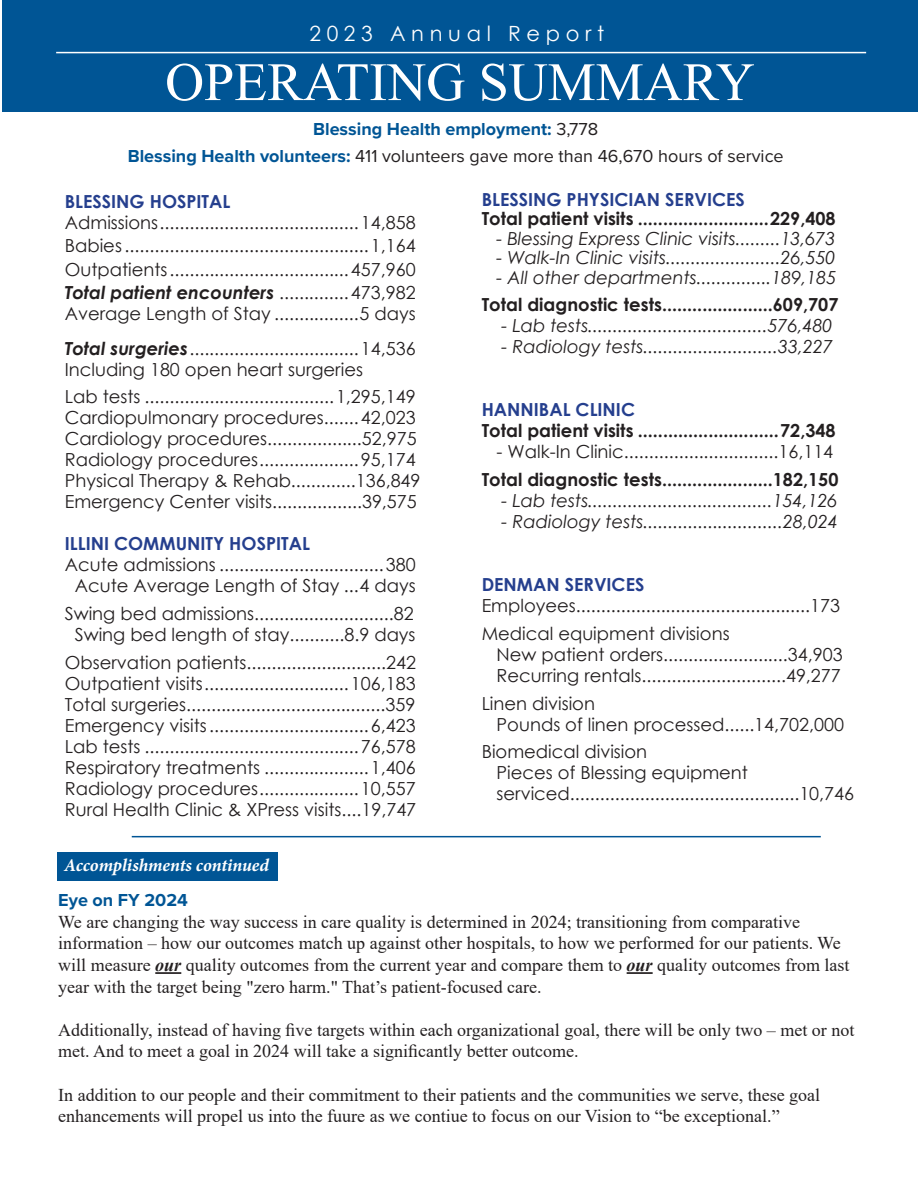
<style>
.page{position:relative;width:918px;height:1188px;background:#fff}
.page>*{position:absolute;margin:0;border:0;box-sizing:border-box;transform-origin:0 0}
.t1{font:54px "Times New Roman";color:#fff}
.t2{font:21px "Century Gothic";letter-spacing:.27em;color:#fff}
.t3{font:18px/21px "Century Gothic";color:#231f20}
.t4{font:18px/21.6px "Times New Roman";color:#231f20}
.t5{font:italic 18px "Century Gothic";color:#231f20}
.t6{font:700 18px "Century Gothic";color:#231f20}
.t7{font:700 18px "Century Gothic";color:#253f8e}
.t8{font:18px "Proxima Nova";color:#231f20}
.t9{font:italic 700 18px "Century Gothic";color:#231f20}
.t10{font:700 18px "Proxima Nova";color:#005595}
.t11{font:italic 700 18px "Minion Pro";letter-spacing:-.005em;color:#fff}
.s1{font-weight:400;color:#231f20}
.s2{font-weight:700;color:#005595}
.s3{font-weight:400;font-style:normal}
.s4{font-weight:700;font-style:italic}
</style>
<div class="page">
<div style="left:57px;top:852px;width:221px;height:29px;background:#005595"></div>
<div style="left:2px;top:1px;width:916px;height:111px;background:#005595"></div>
<hr style="left:56px;top:52px;width:810px;height:1px;background:#fff">
<hr style="left:132px;top:836px;width:689px;height:1px;background:#005595">
<hr style="left:155px;top:972px;width:26px;height:2px;background:#231f20">
<hr style="left:627px;top:972px;width:26px;height:2px;background:#231f20">
<p class="t2" style="left:309px;top:18px;width:296px">2023 Annual Report</p>
<p class="t1" style="left:165px;top:44px;width:591px">OPERATING SUMMARY</p>
<p class="t10" style="left:313px;top:116px;width:287px">Blessing Health employment: <span class="s1">3,778</span></p>
<p class="t8" style="left:128px;top:143px;width:657px"><span class="s2">Blessing Health volunteers:</span> 411 volunteers gave more than 46,670 hours of service</p>
<p class="t7" style="left:482px;top:186px;width:265px">BLESSING PHYSICIAN SERVICES</p>
<p class="t6" style="left:482px;top:205px;width:355px">Total patient visits ..........................229,408</p>
<p class="t5" style="left:497px;top:226px;width:340px">- Blessing Express Clinic visits.........13,673</p>
<p class="t5" style="left:497px;top:245px;width:340px">- Walk-In Clinic visits.......................26,550</p>
<p class="t5" style="left:497px;top:265px;width:341px">- All other departments...............189,185</p>
<p class="t6" style="left:482px;top:291px;width:358px">Total diagnostic tests......................609,707</p>
<p class="t5" style="left:502px;top:313px;width:333px">- Lab tests....................................576,480</p>
<p class="t5" style="left:502px;top:334px;width:333px">- Radiology tests...........................33,227</p>
<p class="t7" style="left:65px;top:188px;width:167px">BLESSING HOSPITAL</p>
<p class="t3" style="left:65px;top:212px;width:352px">Admissions........................................14,858</p>
<p class="t3" style="left:65px;top:235px;width:352px">Babies.................................................1,164</p>
<p class="t3" style="left:65px;top:258px;width:352px">Outpatients....................................457,960</p>
<p class="t9" style="left:65px;top:279px;width:352px">Total patient encounters <span class="s3">..............473,982</span></p>
<p class="t3" style="left:65px;top:303px;width:352px">Average Length of Stay .................5 days</p>
<p class="t3" style="left:65px;top:337px;width:352px"><span class="s4">Total surgeries</span>..................................14,536</p>
<p class="t3" style="left:65px;top:358px;width:300px">Including 180 open heart surgeries</p>
<p class="t3" style="left:65px;top:386px;width:352px">Lab tests ......................................1,295,149</p>
<p class="t3" style="left:65px;top:407px;width:352px">Cardiopulmonary procedures.......42,023</p>
<p class="t3" style="left:65px;top:428px;width:353px">Cardiology procedures...................52,975</p>
<p class="t3" style="left:65px;top:449px;width:352px">Radiology procedures....................95,174</p>
<p class="t3" style="left:65px;top:470px;width:357px">Physical Therapy &amp; Rehab.............136,849</p>
<p class="t3" style="left:65px;top:491px;width:354px">Emergency Center visits..................39,575</p>
<p class="t7" style="left:65px;top:530px;width:247px">ILLINI COMMUNITY HOSPITAL</p>
<p class="t3" style="left:65px;top:554px;width:352px">Acute admissions .................................380</p>
<p class="t3" style="left:75px;top:575px;width:343px">Acute Average Length of Stay ...4 days</p>
<p class="t3" style="left:65px;top:603px;width:350px">Swing bed admissions............................82</p>
<p class="t3" style="left:75px;top:624px;width:342px">Swing bed length of stay...........8.9 days</p>
<p class="t3" style="left:65px;top:652px;width:353px">Observation patients............................242</p>
<p class="t3" style="left:65px;top:673px;width:352px">Outpatient visits.............................106,183</p>
<p class="t3" style="left:65px;top:694px;width:352px">Total surgeries........................................359</p>
<p class="t3" style="left:65px;top:715px;width:352px">Emergency visits................................6,423</p>
<p class="t3" style="left:65px;top:736px;width:352px">Lab tests ...........................................76,578</p>
<p class="t3" style="left:65px;top:757px;width:352px">Respiratory treatments .....................1,406</p>
<p class="t3" style="left:65px;top:778px;width:352px">Radiology procedures....................10,557</p>
<p class="t3" style="left:65px;top:799px;width:353px">Rural Health Clinic &amp; XPress visits....19,747</p>
<p class="t7" style="left:482px;top:396px;width:155px">HANNIBAL CLINIC</p>
<p class="t6" style="left:482px;top:417px;width:355px">Total patient visits ............................72,348</p>
<p class="t3" style="left:497px;top:441px;width:338px">- Walk-In Clinic...............................16,114</p>
<p class="t6" style="left:482px;top:466px;width:358px">Total diagnostic tests......................182,150</p>
<p class="t5" style="left:502px;top:488px;width:338px">- Lab tests.....................................154,126</p>
<p class="t5" style="left:502px;top:509px;width:338px">- Radiology tests............................28,024</p>
<p class="t7" style="left:482px;top:571px;width:164px">DENMAN SERVICES</p>
<p class="t3" style="left:482px;top:592px;width:360px;line-height:27.8px">Employees...............................................173<br>Medical equipment divisions</p>
<p class="t3" style="left:497px;top:644px;width:348px">New patient orders.........................34,903<br>Recurring rentals.............................49,277</p>
<p class="t3" style="left:497px;top:692px;width:349px;text-indent:-15px">Linen division<br>Pounds of linen processed......14,702,000</p>
<p class="t3" style="left:497px;top:741px;width:359px;text-indent:-15px">Biomedical division<br>Pieces of Blessing equipment serviced..............................................10,746</p>
<p class="t11" style="left:64px;top:852px;width:207px">Accomplishments continued</p>
<p class="t10" style="left:58px;top:887px;width:131px">Eye on FY 2024</p>
<p class="t4" style="left:58px;top:911px;width:793px">We are changing the way success in care quality is determined in 2024; transitioning from comparative information – how our outcomes match up against other hospitals, to how we performed for our patients. We will measure <span class="s4">our</span> quality outcomes from the current year and compare them to <span class="s4">our</span> quality outcomes from last year with the target being "zero harm." That’s patient-focused care.</p>
<p class="t4" style="left:58px;top:1019px;width:798px">Additionally, instead of having five targets within each organizational goal, there will be only two – met or not met. And to meet a goal in 2024 will take a significantly better outcome.</p>
<p class="t4" style="left:58px;top:1083px;width:763px">In addition to our people and their commitment to their patients and the communities we serve, these goal enhancements will propel us into the fuure as we contiue to focus on our Vision to “be exceptional.”</p>
</div>
